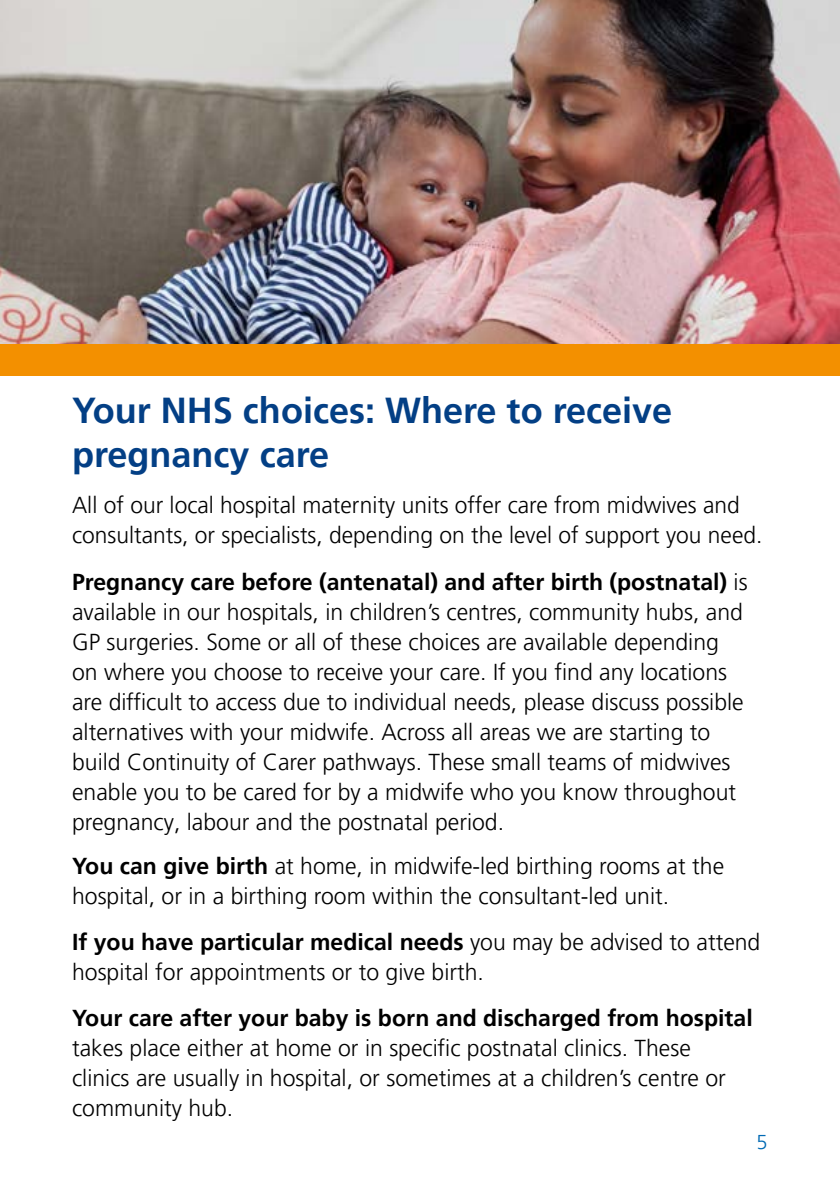
<style>
.page{position:relative;width:840px;height:1191px;background:#fff}
.page>*{position:absolute;margin:0;border:0;box-sizing:border-box;transform-origin:0 0}
.t1{font:700 36px/43.2px "Frutiger LT Pro";color:#033f85}
.t2{font:300 23px/30px "Frutiger LT Pro";color:#000}
.t3{font:700 23px "Frutiger LT Pro";color:#000}
.t4{font:300 20px "Frutiger LT Pro";color:#006ab4}
.s1{font-weight:700}
</style>
<div class="page">
<img style="left:0;top:0;width:839px;height:344px">
<div style="left:0;top:344px;width:839px;height:32px;background:#f39000"></div>
<h1 class="t1" style="left:72px;top:389px;width:601px">Your NHS choices: Where to receive pregnancy care</h1>
<p class="t2" style="left:72px;top:490px;width:691px">All of our local hospital maternity units offer care from midwives and consultants, or specialists, depending on the level of support you need.</p>
<p class="t2" style="left:72px;top:567px;width:676px"><span class="s1">Pregnancy care before (antenatal) and after birth (postnatal)</span> is available in our hospitals, in children’s centres, community hubs, and GP surgeries. Some or all of these choices are available depending on where you choose to receive your care. If you find any locations are difficult to access due to individual needs, please discuss possible alternatives with your midwife. Across all areas we are starting to build Continuity of Carer pathways. These small teams of midwives enable you to be cared for by a midwife who you know throughout pregnancy, labour and the postnatal period.</p>
<p class="t2" style="left:72px;top:851px;width:653px"><span class="s1">You can give birth</span> at home, in midwife-led birthing rooms at the hospital, or in a birthing room within the consultant-led unit.</p>
<p class="t2" style="left:72px;top:927px;width:689px"><span class="s1">If you have particular medical needs</span> you may be advised to attend hospital for appointments or to give birth.</p>
<p class="t3" style="left:72px;top:1004px;width:681px">Your care after your baby is born and discharged from hospital</p>
<p class="t2" style="left:72px;top:1033px;width:655px">takes place either at home or in specific postnatal clinics. These clinics are usually in hospital, or sometimes at a children’s centre or community hub.</p>
<p class="t4" style="left:756px;top:1130px;width:13px">5</p>
</div>
